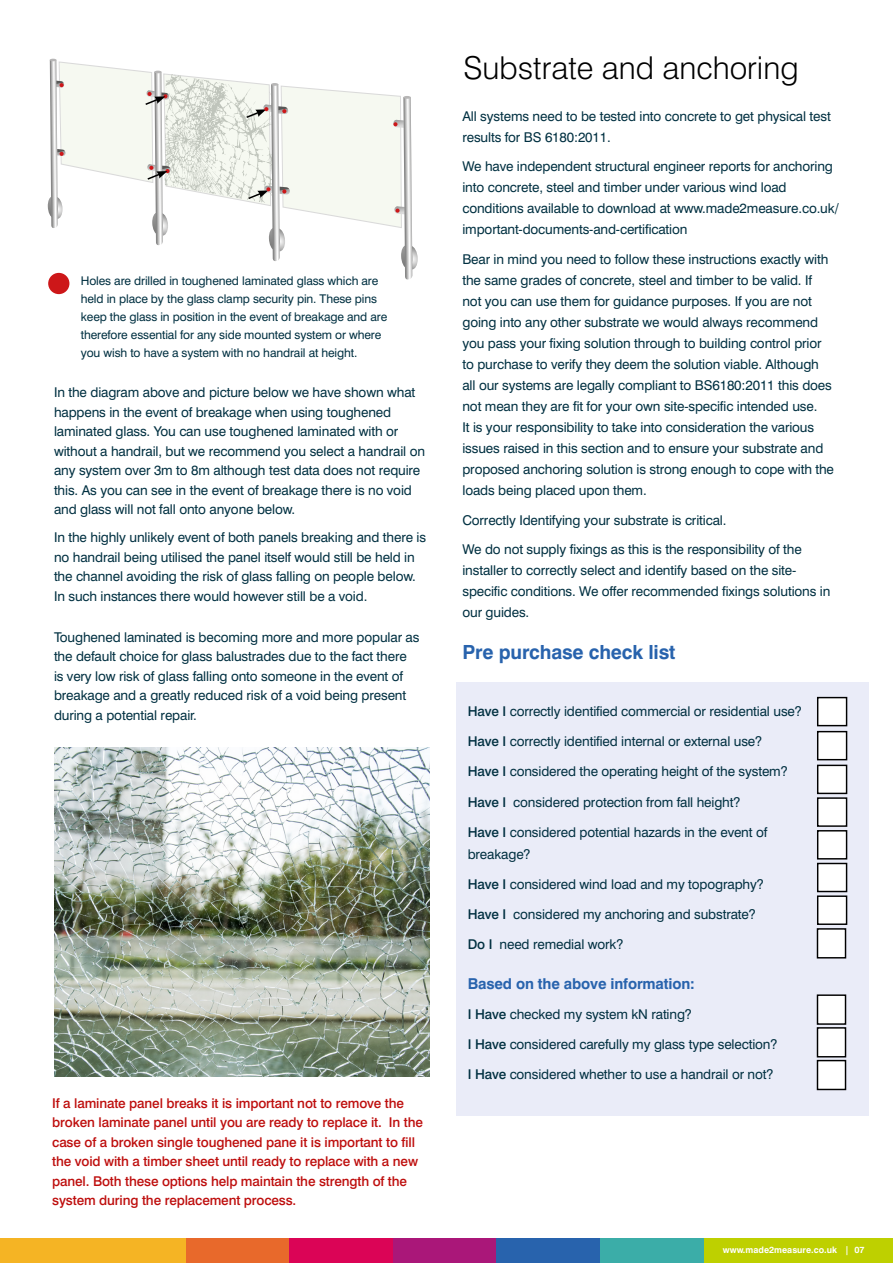
<style>
.page{position:relative;width:893px;height:1263px;background:#fff}
.page>*{position:absolute;margin:0;border:0;box-sizing:border-box;transform-origin:0 0}
.t1{font:300 31.5px "Swiss 721 BT";color:#000}
.t2{font:700 19.5px "Swiss 721 BT";letter-spacing:-.01em;color:#2863ad}
.t3{font:700 15px "Swiss 721 BT";letter-spacing:-.01em;color:#2863ad}
.t4{font:13.5px/21px "Swiss 721 BT";letter-spacing:-.01em;color:#013041}
.t5{font:500 13.5px/19.5px "Swiss 721 BT";letter-spacing:-.01em;color:#be0e0d}
.t6{font:12px/18px "Swiss 721 BT";letter-spacing:-.01em;color:#013041}
.t7{font:700 9px "Swiss 721 BT";color:#fff}
.s1{font-weight:500}
</style>
<div class="page">
<div style="left:0;top:1238px;width:187px;height:25px;background:#f5b424"></div>
<div style="left:186px;top:1238px;width:104px;height:25px;background:#e8692b"></div>
<div style="left:290px;top:1238px;width:104px;height:25px;background:#db0456"></div>
<div style="left:393px;top:1238px;width:104px;height:25px;background:#aa1779"></div>
<div style="left:497px;top:1238px;width:104px;height:25px;background:#2863ad"></div>
<div style="left:600px;top:1238px;width:104px;height:25px;background:#3bada8"></div>
<div style="left:704px;top:1238px;width:189px;height:25px;background:#bed000"></div>
<div style="left:48px;top:273px;width:21px;height:21px;background:#cd1719;border-radius:50%"></div>
<svg style="left:48px;top:58px;width:370px;height:222px"></svg>
<img style="left:54px;top:747px;width:376px;height:329px">
<div style="left:456px;top:682px;width:412px;height:433px;background:#eaecf8"></div>
<div style="left:818px;top:698px;width:29px;height:28px;background:#fff"></div>
<div style="left:817px;top:697px;width:30px;height:29px;border:1px solid #000"></div>
<div style="left:818px;top:732px;width:29px;height:28px;background:#fff"></div>
<div style="left:817px;top:731px;width:30px;height:29px;border:1px solid #000"></div>
<div style="left:818px;top:765px;width:29px;height:28px;background:#fff"></div>
<div style="left:817px;top:765px;width:30px;height:29px;border:1px solid #000"></div>
<div style="left:818px;top:798px;width:29px;height:28px;background:#fff"></div>
<div style="left:817px;top:797px;width:30px;height:30px;border:1px solid #000"></div>
<div style="left:818px;top:831px;width:29px;height:28px;background:#fff"></div>
<div style="left:817px;top:830px;width:30px;height:29px;border:1px solid #000"></div>
<div style="left:818px;top:863px;width:29px;height:28px;background:#fff"></div>
<div style="left:817px;top:863px;width:30px;height:29px;border:1px solid #000"></div>
<div style="left:818px;top:896px;width:29px;height:28px;background:#fff"></div>
<div style="left:817px;top:895px;width:30px;height:30px;border:1px solid #000"></div>
<div style="left:817px;top:929px;width:28px;height:29px;background:#fff"></div>
<div style="left:817px;top:928px;width:29px;height:30px;border:1px solid #000"></div>
<div style="left:817px;top:995px;width:28px;height:29px;background:#fff"></div>
<div style="left:817px;top:994px;width:29px;height:31px;border:1px solid #000"></div>
<div style="left:817px;top:1028px;width:28px;height:29px;background:#fff"></div>
<div style="left:817px;top:1027px;width:29px;height:30px;border:1px solid #000"></div>
<div style="left:817px;top:1060px;width:28px;height:29px;background:#fff"></div>
<div style="left:817px;top:1060px;width:29px;height:30px;border:1px solid #000"></div>
<p class="t6" style="left:81px;top:272px;width:308px">Holes are drilled in toughened laminated glass which are held in place by the glass clamp security pin. These pins keep the glass in position in the event of breakage and are therefore essential for any side mounted system or where you wish to have a system with no handrail at height.</p>
<p class="t4" style="left:54px;top:383px;width:373px;line-height:19.5px">In the diagram above and picture below we have shown what happens in the event of breakage when using toughened laminated glass. You can use toughened laminated with or without a handrail, but we recommend you select a handrail on any system over 3m to 8m although test data does not require this. As you can see in the event of breakage there is no void and glass will not fall onto anyone below.</p>
<p class="t4" style="left:54px;top:528px;width:374px;line-height:19.5px">In the highly unlikely event of both panels breaking and there is no handrail being utilised the panel itself would still be held in the channel avoiding the risk of glass falling on people below.<br>In such instances there would however still be a void.</p>
<p class="t4" style="left:54px;top:627px;width:367px;line-height:19.5px">Toughened laminated is becoming more and more popular as the default choice for glass balustrades due to the fact there is very low risk of glass falling onto someone in the event of breakage and a greatly reduced risk of a void being present during a potential repair.</p>
<p class="t5" style="left:52px;top:1093px;width:372px">If a laminate panel breaks it is important not to remove the broken laminate panel until you are ready to replace it. In the case of a broken single toughened pane it is important to fill the void with a timber sheet until ready to replace with a new panel. Both these options help maintain the strength of the system during the replacement process.</p>
<h1 class="t1" style="left:463px;top:49px;width:337px">Substrate and anchoring</h1>
<p class="t4" style="left:462px;top:105px;width:370px">All systems need to be tested into concrete to get physical test results for BS 6180:2011.</p>
<p class="t4" style="left:462px;top:156px;width:378px">We have independent structural engineer reports for anchoring into concrete, steel and timber under various wind load conditions available to download at www.made2measure.co.uk/ important-documents-and-certification</p>
<p class="t4" style="left:462px;top:248px;width:373px">Bear in mind you need to follow these instructions exactly with the same grades of concrete, steel and timber to be valid. If not you can use them for guidance purposes. If you are not going into any other substrate we would always recommend you pass your fixing solution through to building control prior to purchase to verify they deem the solution viable. Although all our systems are legally compliant to BS6180:2011 this does not mean they are fit for your own site-specific intended use.<br>It is your responsibility to take into consideration the various issues raised in this section and to ensure your substrate and proposed anchoring solution is strong enough to cope with the loads being placed upon them.</p>
<p class="t4" style="left:462px;top:505px;width:341px;line-height:29.5px">Correctly Identifying your substrate is critical.<br>We do not supply fixings as this is the responsibility of the</p>
<p class="t4" style="left:462px;top:560px;width:369px">installer to correctly select and identify based on the site&shy;specific conditions. We offer recommended fixings solutions in our guides.</p>
<h2 class="t2" style="left:462px;top:640px;width:214px">Pre purchase check list</h2>
<p class="t4" style="left:468px;top:700px;width:336px"><span class="s1">Have I</span> correctly identified commercial or residential use?</p>
<p class="t4" style="left:468px;top:731px;width:296px"><span class="s1">Have I</span> correctly identified internal or external use?</p>
<p class="t4" style="left:468px;top:761px;width:322px"><span class="s1">Have I</span> considered the operating height of the system?</p>
<p class="t4" style="left:468px;top:791px;width:274px"><span class="s1">Have I</span> considered protection from fall height?</p>
<p class="t4" style="left:468px;top:821px;width:301px;line-height:21.8px"><span class="s1">Have I</span> considered potential hazards in the event of breakage?</p>
<p class="t4" style="left:468px;top:873px;width:298px"><span class="s1">Have I</span> considered wind load and my topography?</p>
<p class="t4" style="left:468px;top:904px;width:290px"><span class="s1">Have I</span> considered my anchoring and substrate?</p>
<p class="t4" style="left:468px;top:934px;width:157px"><span class="s1">Do I</span> need remedial work?</p>
<p class="t3" style="left:468px;top:974px;width:229px">Based on the above information:</p>
<p class="t4" style="left:468px;top:1003px;width:226px"><span class="s1">I Have</span> checked my system kN rating?</p>
<p class="t4" style="left:468px;top:1034px;width:311px"><span class="s1">I Have</span> considered carefully my glass type selection?</p>
<p class="t4" style="left:468px;top:1064px;width:307px"><span class="s1">I Have</span> considered whether to use a handrail or not?</p>
<p class="t7" style="left:723px;top:1244px;width:143px">www.made2measure.co.uk | 07</p>
</div>
